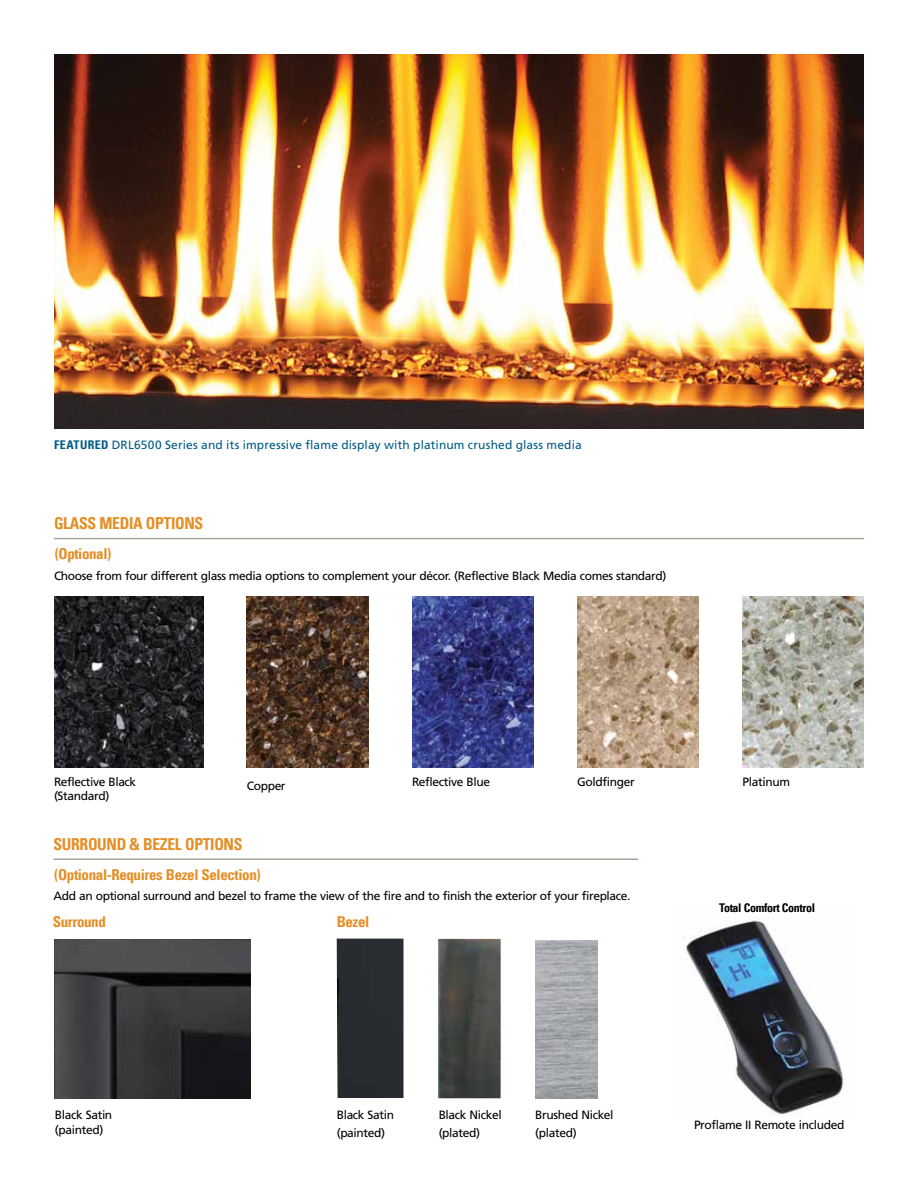
<style>
.page{position:relative;width:918px;height:1188px;background:#fff}
.page>*{position:absolute;margin:0;border:0;box-sizing:border-box;transform-origin:0 0}
.t1{font:16.5px "Univers Com 67 Bold Cond";letter-spacing:-.02em;color:#e48e25;scale:.95 1}
.t2{font:15px "Univers Com 67 Bold Cond";letter-spacing:-.025em;color:#e48e25}
.t3{font:12px/18px "Frutiger LT Std";letter-spacing:-.03em;color:#000}
.t4{font:12px "Frutiger LT Std";letter-spacing:.015em;color:#005b85}
.t5{font:12px "Univers Com 67 Bold Cond";letter-spacing:-.03em;color:#000}
.s1{font-family:"Univers Com 67 Bold Cond"}
</style>
<div class="page">
<img style="left:742px;top:597px;width:122px;height:170px">
<img style="left:412px;top:597px;width:122px;height:170px">
<img style="left:577px;top:597px;width:122px;height:170px">
<img style="left:247px;top:597px;width:121px;height:170px">
<img style="left:54px;top:597px;width:149px;height:170px">
<hr style="left:54px;top:858px;width:584px;height:2px;background:#aca39b">
<img style="left:55px;top:939px;width:195px;height:160px">
<img style="left:54px;top:54px;width:810px;height:375px">
<hr style="left:54px;top:538px;width:810px;height:1px;background:#aca39b">
<div style="left:337px;top:939px;width:67px;height:159px;background:#282b30"></div>
<img style="left:438px;top:939px;width:63px;height:159px">
<img style="left:684px;top:919px;width:160px;height:197px">
<img style="left:535px;top:940px;width:63px;height:159px">
<p class="t4" style="left:54px;top:437px;width:529px"><span class="s1">FEATURED</span> DRL6500 Series and its impressive flame display with platinum crushed glass media</p>
<h1 class="t1" style="left:54px;top:513px;width:159px">GLASS MEDIA OPTIONS</h1>
<p class="t2" style="left:55px;top:545px;width:58px">(Optional)</p>
<p class="t3" style="left:54px;top:566px;width:614px">Choose from four different glass media options to complement your décor. (Reflective Black Media comes standard)</p>
<p class="t3" style="left:54px;top:773px;width:84px">Reflective Black</p>
<p class="t3" style="left:247px;top:776px;width:40px">Copper</p>
<p class="t3" style="left:412px;top:773px;width:79px">Reflective Blue</p>
<p class="t3" style="left:577px;top:773px;width:59px">Goldfinger</p>
<p class="t3" style="left:743px;top:773px;width:49px">Platinum</p>
<p class="t3" style="left:54px;top:787px;width:57px">(Standard)</p>
<h1 class="t1" style="left:54px;top:834px;width:200px">SURROUND &amp; BEZEL OPTIONS</h1>
<p class="t2" style="left:54px;top:865px;width:208px">(Optional-Requires Bezel Selection)</p>
<p class="t3" style="left:54px;top:887px;width:578px">Add an optional surround and bezel to frame the view of the fire and to finish the exterior of your fireplace.</p>
<p class="t2" style="left:53px;top:912px;width:55px">Surround</p>
<p class="t2" style="left:337px;top:912px;width:34px">Bezel</p>
<p class="t5" style="left:719px;top:900px;width:97px">Total Comfort Control</p>
<p class="t3" style="left:55px;top:1107px;width:59px;line-height:15px">Black Satin (painted)</p>
<p class="t3" style="left:337px;top:1106px;width:59px">Black Satin (painted)</p>
<p class="t3" style="left:439px;top:1106px;width:65px">Black Nickel (plated)</p>
<p class="t3" style="left:535px;top:1106px;width:80px">Brushed Nickel (plated)</p>
<p class="t3" style="left:694px;top:1116px;width:152px">Proflame II Remote included</p>
</div>
